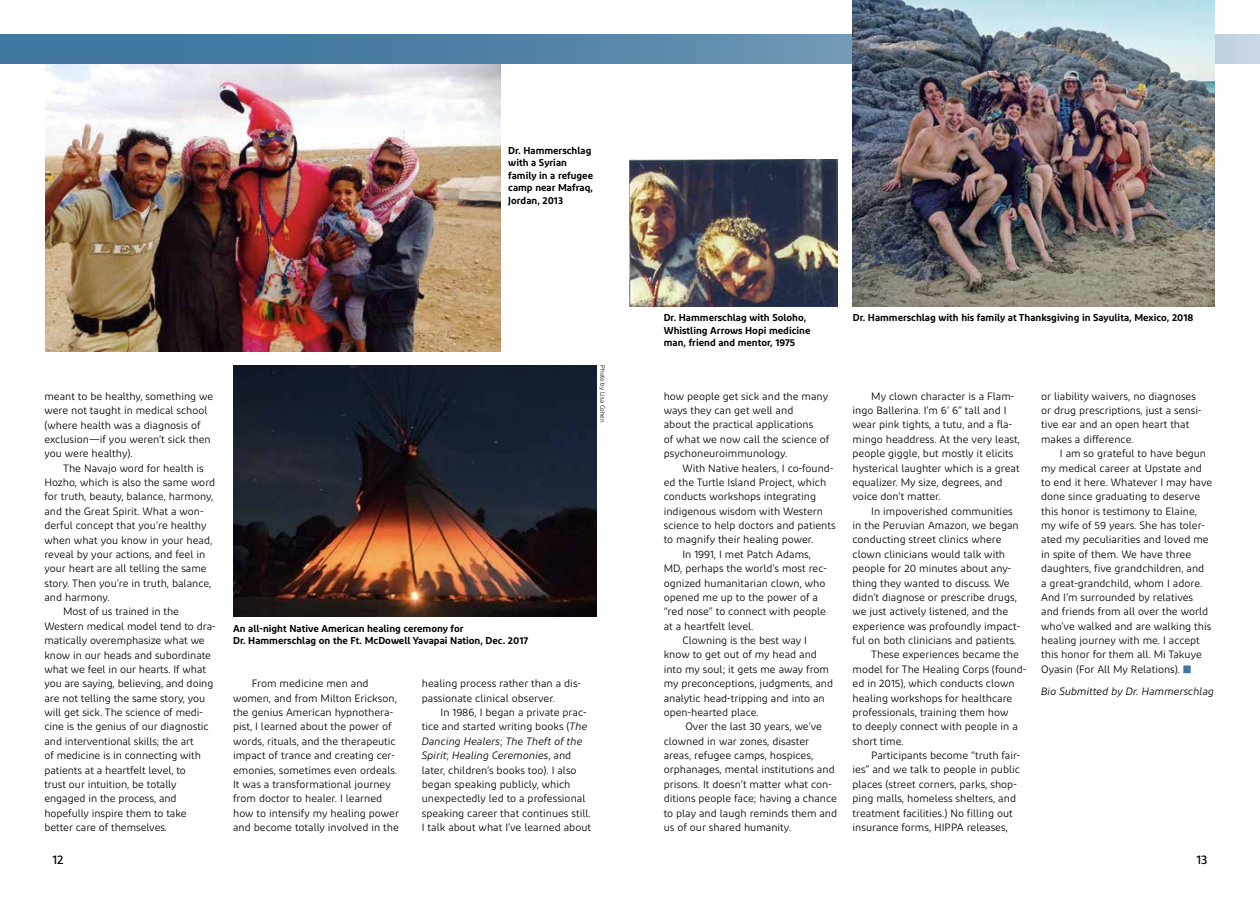
<style>
.page{position:relative;width:1260px;height:900px;background:#fff}
.page>*{position:absolute;margin:0;border:0;box-sizing:border-box;transform-origin:0 0}
.t1{font:500 12.5px "Diodrum";color:#000}
.t2{font:10.62px/14.4px "Diodrum";color:#000}
.t3{font:italic 10.62px "Diodrum";color:#000}
.t4{font:600 10px/12.5px "Diodrum";color:#000}
.t5{font:6.25px "Diodrum";color:#000}
.s1{font-style:italic}
.s2{color:#4278a0}
</style>
<div class="page">
<svg style="left:0;top:34px;width:1260px;height:30px;background:#5586a9"></svg>
<img style="left:45px;top:64px;width:456px;height:288px">
<img style="left:233px;top:365px;width:363px;height:251px">
<img style="left:852px;top:0;width:363px;height:306px">
<img style="left:629px;top:160px;width:209px;height:146px">
<p class="t4" style="left:508px;top:144px;width:86px">Dr. Hammerschlag with a Syrian family in a refugee camp near Mafraq,<br>Jordan, 2013</p>
<p class="t2" style="left:44px;top:389px;width:170px">meant to be healthy, something we were not taught in medical school (where health was a diagnosis of exclusion—if you weren’t sick then you were healthy).</p>
<p class="t2" style="left:63px;top:461px;width:142px">The Navajo word for health is</p>
<p class="t2" style="left:44px;top:475px;width:172px">Hozho, which is also the same word</p>
<p class="t2" style="left:44px;top:489px;width:170px">for truth, beauty, balance, harmony,</p>
<p class="t2" style="left:44px;top:504px;width:161px">and the Great Spirit. What a won-</p>
<p class="t2" style="left:44px;top:518px;width:164px">derful concept that you’re healthy</p>
<p class="t2" style="left:44px;top:532px;width:169px">when what you know in your head,</p>
<p class="t2" style="left:44px;top:547px;width:162px">reveal by your actions, and feel in</p>
<p class="t2" style="left:44px;top:561px;width:164px">your heart are all telling the same</p>
<p class="t2" style="left:44px;top:576px;width:169px">story. Then you’re in truth, balance,</p>
<p class="t2" style="left:44px;top:590px;width:67px">and harmony.</p>
<p class="t2" style="left:63px;top:604px;width:117px">Most of us trained in the</p>
<p class="t2" style="left:44px;top:619px;width:173px">Western medical model tend to dra-</p>
<p class="t2" style="left:44px;top:633px;width:162px">matically overemphasize what we</p>
<p class="t2" style="left:44px;top:647px;width:168px">know in our heads and subordinate</p>
<p class="t2" style="left:44px;top:662px;width:163px">what we feel in our hearts. If what</p>
<p class="t2" style="left:44px;top:676px;width:171px">you are saying, believing, and doing</p>
<p class="t2" style="left:44px;top:691px;width:162px">are not telling the same story, you</p>
<p class="t2" style="left:44px;top:705px;width:160px">will get sick. The science of medi-</p>
<p class="t2" style="left:44px;top:719px;width:166px">cine is the genius of our diagnostic</p>
<p class="t2" style="left:44px;top:734px;width:151px">and interventional skills; the art</p>
<p class="t2" style="left:44px;top:748px;width:158px">of medicine is in connecting with</p>
<p class="t2" style="left:44px;top:762px;width:143px">patients at a heartfelt level, to</p>
<p class="t2" style="left:44px;top:777px;width:134px">trust our intuition, be totally</p>
<p class="t2" style="left:44px;top:791px;width:134px">engaged in the process, and</p>
<p class="t2" style="left:44px;top:806px;width:144px">hopefully inspire them to take</p>
<p class="t2" style="left:44px;top:820px;width:124px">better care of themselves.</p>
<p class="t5" style="left:606px;top:365px;width:59px;rotate:90deg">Photo by Lisa Cohen</p>
<p class="t4" style="left:233px;top:621px;width:297px">An all-night Native American healing ceremony for<br>Dr. Hammerschlag on the Ft. McDowell Yavapai Nation, Dec. 2017</p>
<p class="t2" style="left:233px;top:676px;width:167px;text-indent:19px">From medicine men and women, and from Milton Erickson, the genius American hypnothera&shy;pist, I learned about the power of words, rituals, and the therapeutic impact of trance and creating cer&shy;emonies, sometimes even ordeals.<br>It was a transformational journey from doctor to healer. I learned how to intensify my healing power and become totally involved in the</p>
<p class="t2" style="left:422px;top:676px;width:161px">healing process rather than a dis&shy;passionate clinical observer.</p>
<p class="t2" style="left:422px;top:705px;width:171px;text-indent:19px">In 1986, I began a private prac&shy;tice and started writing books (<span class="s1">The Dancing Healers</span>; <span class="s1">The Theft of the Spirit</span>; <span class="s1">Healing Ceremonies</span>, and later, children’s books too). I also began speaking publicly, which unexpectedly led to a professional speaking career that continues still.<br>I talk about what I’ve learned about</p>
<p class="t4" style="left:664px;top:311px;width:148px">Dr. Hammerschlag with Soloho,<br>Whistling Arrows Hopi medicine man, friend and mentor, 1975</p>
<p class="t4" style="left:853px;top:311px;width:342px">Dr. Hammerschlag with his family at Thanksgiving in Sayulita, Mexico, 2018</p>
<p class="t2" style="left:664px;top:389px;width:167px">how people get sick and the many ways they can get well and<br>about the practical applications<br>of what we now call the science of psychoneuroimmunology.</p>
<p class="t2" style="left:683px;top:460px;width:152px">With Native healers, I co-found-</p>
<p class="t2" style="left:664px;top:475px;width:164px">ed the Turtle Island Project, which</p>
<p class="t2" style="left:664px;top:489px;width:154px">conducts workshops integrating</p>
<p class="t2" style="left:664px;top:504px;width:161px">indigenous wisdom with Western</p>
<p class="t2" style="left:664px;top:518px;width:173px">science to help doctors and patients</p>
<p class="t2" style="left:664px;top:532px;width:151px">to magnify their healing power.</p>
<p class="t2" style="left:683px;top:547px;width:130px">In 1991, I met Patch Adams,</p>
<p class="t2" style="left:664px;top:561px;width:165px">MD, perhaps the world’s most rec-</p>
<p class="t2" style="left:664px;top:575px;width:163px">ognized humanitarian clown, who</p>
<p class="t2" style="left:664px;top:590px;width:156px">opened me up to the power of a</p>
<p class="t2" style="left:664px;top:604px;width:164px">“red nose” to connect with people</p>
<p class="t2" style="left:664px;top:619px;width:91px">at a heartfelt level.</p>
<p class="t2" style="left:683px;top:633px;width:126px">Clowning is the best way I</p>
<p class="t2" style="left:664px;top:647px;width:155px">know to get out of my head and</p>
<p class="t2" style="left:664px;top:662px;width:167px">into my soul; it gets me away from</p>
<p class="t2" style="left:664px;top:676px;width:171px">my preconceptions, judgments, and</p>
<p class="t2" style="left:664px;top:690px;width:163px">analytic head-tripping and into an</p>
<p class="t2" style="left:664px;top:705px;width:96px">open-hearted place.</p>
<p class="t2" style="left:685px;top:719px;width:138px">Over the last 30 years, we’ve</p>
<p class="t2" style="left:664px;top:734px;width:147px">clowned in war zones, disaster</p>
<p class="t2" style="left:664px;top:748px;width:151px">areas, refugee camps, hospices,</p>
<p class="t2" style="left:664px;top:762px;width:173px">orphanages, mental institutions and</p>
<p class="t2" style="left:664px;top:777px;width:170px">prisons. It doesn’t matter what con-</p>
<p class="t2" style="left:664px;top:791px;width:175px">ditions people face; having a chance</p>
<p class="t2" style="left:664px;top:805px;width:175px">to play and laugh reminds them and</p>
<p class="t2" style="left:664px;top:820px;width:129px">us of our shared humanity.</p>
<p class="t2" style="left:853px;top:389px;width:169px;text-indent:19px">My clown character is a Flam&shy;ingo Ballerina. I’m 6’ 6” tall and I wear pink tights, a tutu, and a fla&shy;mingo headdress. At the very least, people giggle, but mostly it elicits hysterical laughter which is a great equalizer. My size, degrees, and voice don’t matter.</p>
<p class="t2" style="left:871px;top:504px;width:143px">In impoverished communities</p>
<p class="t2" style="left:853px;top:518px;width:168px">in the Peruvian Amazon, we began</p>
<p class="t2" style="left:853px;top:532px;width:150px">conducting street clinics where</p>
<p class="t2" style="left:853px;top:547px;width:154px">clown clinicians would talk with</p>
<p class="t2" style="left:853px;top:561px;width:160px">people for 20 minutes about any-</p>
<p class="t2" style="left:853px;top:575px;width:159px">thing they wanted to discuss. We</p>
<p class="t2" style="left:853px;top:590px;width:166px">didn’t diagnose or prescribe drugs,</p>
<p class="t2" style="left:853px;top:604px;width:157px">we just actively listened, and the</p>
<p class="t2" style="left:853px;top:619px;width:169px">experience was profoundly impact-</p>
<p class="t2" style="left:853px;top:633px;width:165px">ful on both clinicians and patients.</p>
<p class="t2" style="left:871px;top:647px;width:149px">These experiences became the</p>
<p class="t2" style="left:853px;top:662px;width:175px">model for The Healing Corps (found-</p>
<p class="t2" style="left:853px;top:676px;width:164px">ed in 2015), which conducts clown</p>
<p class="t2" style="left:853px;top:690px;width:161px">healing workshops for healthcare</p>
<p class="t2" style="left:853px;top:705px;width:158px">professionals, training them how</p>
<p class="t2" style="left:853px;top:719px;width:167px">to deeply connect with people in a</p>
<p class="t2" style="left:853px;top:734px;width:53px">short time.</p>
<p class="t2" style="left:871px;top:748px;width:151px">Participants become “truth fair-</p>
<p class="t2" style="left:853px;top:762px;width:169px">ies” and we talk to people in public</p>
<p class="t2" style="left:853px;top:777px;width:166px">places (street corners, parks, shop-</p>
<p class="t2" style="left:853px;top:791px;width:165px">ping malls, homeless shelters, and</p>
<p class="t2" style="left:853px;top:805px;width:162px">treatment facilities.) No filling out</p>
<p class="t2" style="left:853px;top:820px;width:157px">insurance forms, HIPPA releases,</p>
<p class="t2" style="left:1041px;top:389px;width:162px">or liability waivers, no diagnoses or drug prescriptions, just a sensi&shy;tive ear and an open heart that makes a difference.</p>
<p class="t2" style="left:1041px;top:446px;width:173px;text-indent:19px">I am so grateful to have begun my medical career at Upstate and to end it here. Whatever I may have done since graduating to deserve this honor is testimony to Elaine, my wife of 59 years. She has toler&shy;ated my peculiarities and loved me in spite of them. We have three daughters, five grandchildren, and a great-grandchild, whom I adore.<br>And I’m surrounded by relatives and friends from all over the world who’ve walked and are walking this healing journey with me. I accept this honor for them all. Mi Takuye<br>Oyasin (For All My Relations). <span class="s2">■</span></p>
<p class="t3" style="left:1041px;top:685px;width:175px">Bio Submitted by Dr. Hammerschlag</p>
<p class="t1" style="left:53px;top:852px;width:13px">12</p>
<p class="t1" style="left:1196px;top:852px;width:13px">13</p>
</div>
